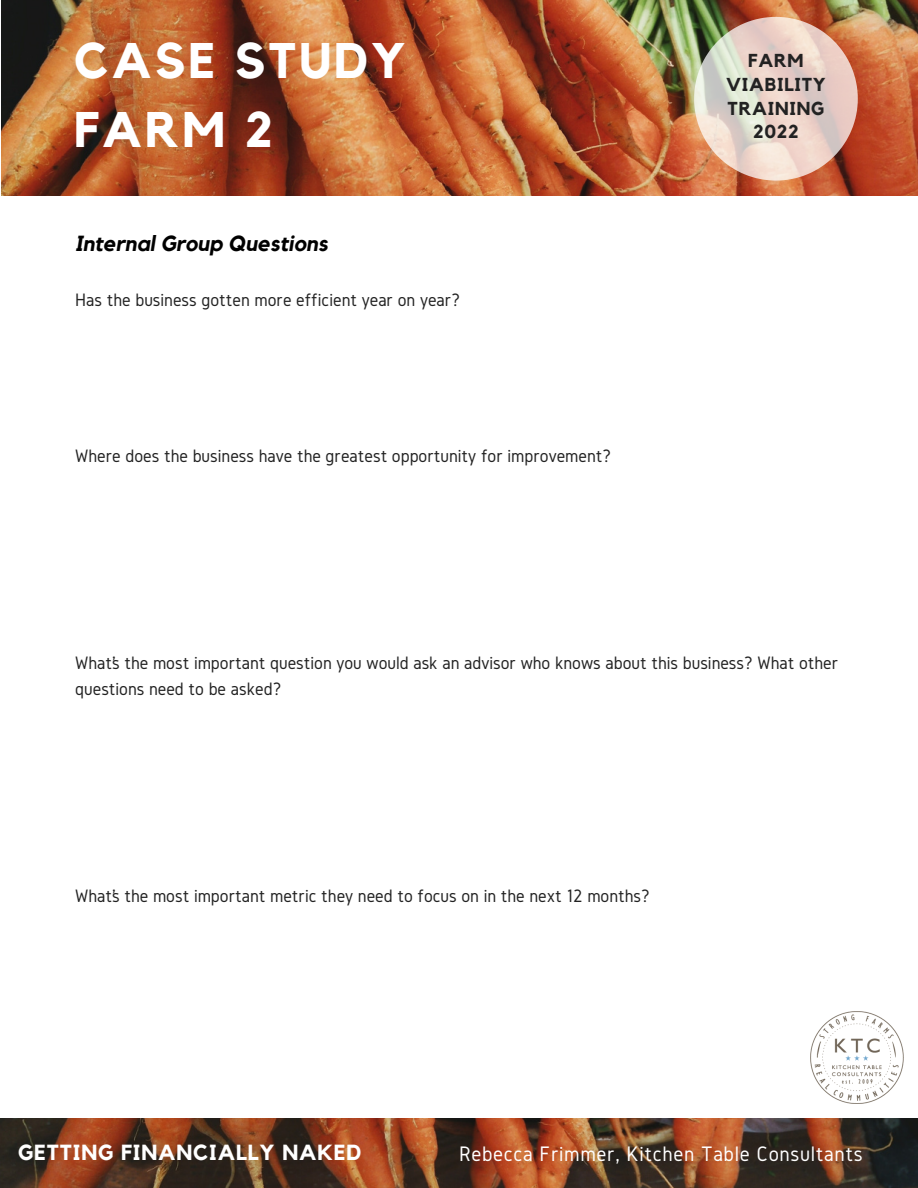
<style>
.page{position:relative;width:918px;height:1188px;background:#fff}
.page>*{position:absolute;margin:0;border:0;box-sizing:border-box;transform-origin:0 0}
.t1{font:700 49.8px/68.7px "Kollektif";letter-spacing:.06em;color:#fff}
.t2{font:21.75px "Gidole";letter-spacing:.03em;color:#fff}
.t3{font:700 21.75px "Kollektif";letter-spacing:.04em;color:#fff}
.t4{font:italic 700 21.75px "Kollektif";color:#000}
.t5{font:18.75px/25.8px "Gidole";color:#222}
.t6{font:700 18.75px/23.7px "Kollektif";letter-spacing:.04em;color:#222;text-align:center}
</style>
<div class="page">
<img style="left:1px;top:0;width:917px;height:195px">
<svg style="left:694px;top:17px;width:164px;height:164px;background:#d9bdac"></svg>
<img style="left:811px;top:1012px;width:92px;height:92px">
<img style="left:0;top:1119px;width:918px;height:69px">
<h1 class="t1" style="left:74px;top:29px;width:333px">CASE STUDY<br>FARM 2</h1>
<p class="t4" style="left:75px;top:233px;width:254px">Internal Group Questions</p>
<p class="t5" style="left:75px;top:287px;width:386px">Has the business gotten more efficient year on year?</p>
<p class="t5" style="left:75px;top:442px;width:537px">Where does the business have the greatest opportunity for improvement?</p>
<p class="t6" style="left:726px;top:50px;width:101px">FARM<br>VIABILITY<br>TRAINING<br>2022</p>
<p class="t5" style="left:75px;top:649px;width:765px">What’s the most important question you would ask an advisor who knows about this business? What other questions need to be asked?</p>
<p class="t5" style="left:75px;top:882px;width:576px">What’s the most important metric they need to focus on in the next 12 months?</p>
<p class="t3" style="left:18px;top:1142px;width:345px">GETTING FINANCIALLY NAKED</p>
<p class="t2" style="left:459px;top:1142px;width:405px">Rebecca Frimmer, Kitchen Table Consultants</p>
</div>
